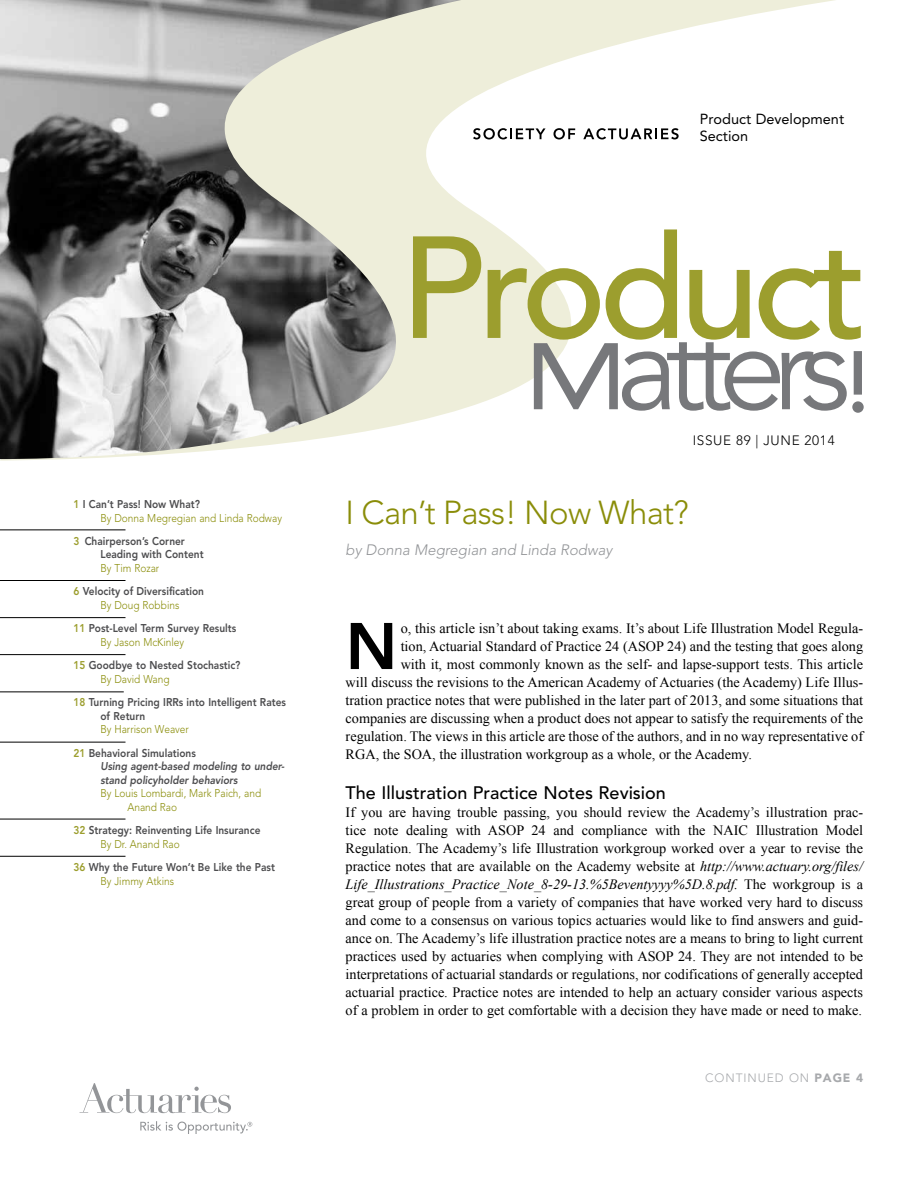
<style>
.page{position:relative;width:918px;height:1188px;background:#fff}
.page>*{position:absolute;margin:0;border:0;box-sizing:border-box;transform-origin:0 0}
.t1{font:500 143.4px "Avenir LT Std";letter-spacing:-.05em;color:#9c9e2e}
.t2{font:500 86.4px "Avenir LT Std";color:#77787b}
.t3{font:800 65.1px "Avenir LT Std";color:#000}
.t4{font:300 33px "Avenir LT Std";letter-spacing:-.02em;color:#8a8d09}
.t5{font:500 18px "Avenir LT Std";color:#000}
.t6{font:italic 300 15px "Avenir LT Std";color:#939598}
.t7{font:14.55px/16.5px "Avenir LT Std";color:#000}
.t8{font:14.25px/18px "Times New Roman";color:#000;text-align:justify}
.t9{font:300 13.5px "Avenir LT Std";letter-spacing:.05em;color:#000}
.t10{font:300 12px "Avenir LT Std";letter-spacing:.075em;color:#a7a9ac}
.t11{font:800 11.25px/23.5px "Avenir LT Std";color:#4d4d4f;scale:.9 1}
.t12{font:300 11.25px/13.5px "Avenir LT Std";color:#8a8d09;scale:.9 1}
.t13{font:italic 800 11.25px/13.5px "Avenir LT Std";color:#4d4d4f;scale:.9 1}
.s1{font-weight:800;color:#9c9e2e}
.s2{font-weight:800;color:#4d4d4f}
.s3{color:#9c9e2e}
.s4{font-weight:300;color:#8a8d09}
.s5{font-style:italic}
.s6{font-weight:900}
</style>
<div class="page">
<svg style="left:0;top:0;width:835px;height:461px"></svg>
<img style="left:0;top:0;width:535px;height:459px">
<svg style="left:80px;top:1083px;width:151px;height:30px"></svg>
<svg style="left:140px;top:1121px;width:112px;height:13px"></svg>
<svg style="left:534px;top:342px;width:313px;height:69px"></svg>
<hr style="left:0;top:530px;width:126px;height:1px;background:#000">
<hr style="left:0;top:580px;width:126px;height:1px;background:#000">
<hr style="left:0;top:617px;width:126px;height:1px;background:#000">
<hr style="left:0;top:654px;width:126px;height:1px;background:#000">
<hr style="left:0;top:742px;width:126px;height:1px;background:#000">
<hr style="left:0;top:819px;width:126px;height:1px;background:#000">
<hr style="left:0;top:856px;width:126px;height:1px;background:#000">
<hr style="left:0;top:692px;width:124px;height:1px;background:#000">
<svg style="left:473px;top:128px;width:73px;height:11px"></svg>
<svg style="left:554px;top:128px;width:21px;height:11px"></svg>
<svg style="left:583px;top:128px;width:96px;height:11px"></svg>
<p class="t12" style="left:100px;top:497px;width:203px;text-indent:-27px"><span class="s1">1</span> <span class="s2">I Can’t Pass! Now What?<br></span>By Donna Megregian and Linda Rodway</p>
<p class="t11" style="left:100px;top:534px;width:116px;line-height:13.5px;text-indent:-27px"><span class="s3">3</span> Chairperson’s Corner<br>Leading with Content</p>
<p class="t11" style="left:73px;top:556px;width:147px;text-indent:27px"><span class="s4">By Tim Rozar<br></span><span class="s3">6</span> Velocity of Diversification</p>
<p class="t11" style="left:73px;top:593px;width:182px;text-indent:27px"><span class="s4">By Doug Robbins<br></span><span class="s3">11</span> Post-Level Term Survey Results</p>
<p class="t11" style="left:73px;top:630px;width:187px;text-indent:27px"><span class="s4">By Jason McKinley<br></span><span class="s3">15</span> Goodbye to Nested Stochastic?</p>
<p class="t11" style="left:73px;top:667px;width:238px;text-indent:27px"><span class="s4">By David Wang<br></span><span class="s3">18</span> Turning Pricing IRRs into Intelligent Rates</p>
<p class="t11" style="left:100px;top:704px;width:51px">of Return</p>
<p class="t11" style="left:73px;top:718px;width:138px;text-indent:27px"><span class="s4">By Harrison Weaver<br></span><span class="s3">21</span> Behavioral Simulations</p>
<p class="t13" style="left:100px;top:760px;width:206px">Using agent-based modeling to under&shy;stand policyholder behaviors</p>
<p class="t12" style="left:127px;top:787px;width:150px;text-indent:-27px">By Louis Lombardi, Mark Paich, and<br>Anand Rao</p>
<p class="t11" style="left:100px;top:824px;width:179px;line-height:13.5px;text-indent:-27px"><span class="s3">32</span> Strategy: Reinventing Life Insurance<br><span class="s4">By Dr. Anand Rao</span></p>
<p class="t11" style="left:100px;top:861px;width:195px;line-height:13.5px;text-indent:-27px"><span class="s3">36</span> Why the Future Won’t Be Like the Past<br><span class="s4">By Jimmy Atkins</span></p>
<p class="t7" style="left:700px;top:111px;width:146px">Product Development<br>Section</p>
<h1 class="t1" style="left:400px;top:205px;width:469px">Product</h1>
<p class="t9" style="left:693px;top:432px;width:143px">ISSUE 89 | JUNE 2014</p>
<h2 class="t2" style="left:846px;top:332px;width:26px">!</h2>
<h3 class="t4" style="left:346px;top:494px;width:345px">I Can’t Pass! Now What?</h3>
<p class="t6" style="left:346px;top:541px;width:268px">by Donna Megregian and Linda Rodway</p>
<h3 class="t3" style="left:346px;top:608px;width:53px">N</h3>
<p class="t8" style="left:401px;top:619px;width:464px">o, this article isn’t about taking exams. It’s about Life Illustration Model Regula-</p>
<p class="t8" style="left:401px;top:637px;width:464px">tion, Actuarial Standard of Practice 24 (ASOP 24) and the testing that goes along</p>
<p class="t8" style="left:401px;top:655px;width:464px">with it, most commonly known as the self- and lapse-support tests. This article</p>
<p class="t8" style="left:346px;top:673px;width:519px">will discuss the revisions to the American Academy of Actuaries (the Academy) Life Illus-</p>
<p class="t8" style="left:346px;top:691px;width:519px">tration practice notes that were published in the later part of 2013, and some situations that</p>
<p class="t8" style="left:346px;top:709px;width:519px">companies are discussing when a product does not appear to satisfy the requirements of the</p>
<p class="t8" style="left:346px;top:727px;width:519px">regulation. The views in this article are those of the authors, and in no way representative of</p>
<p class="t8" style="left:346px;top:745px;width:408px">RGA, the SOA, the illustration workgroup as a whole, or the Academy.</p>
<p class="t5" style="left:346px;top:782px;width:322px">The Illustration Practice Notes Revision</p>
<p class="t8" style="left:346px;top:803px;width:519px">If you are having trouble passing, you should review the Academy’s illustration prac&shy;tice note dealing with ASOP 24 and compliance with the NAIC Illustration Model Regulation. The Academy’s life Illustration workgroup worked over a year to revise the practice notes that are available on the Academy website at <span class="s5">http://www.actuary.org/files/ Life_Illustrations_Practice_Note_8-29-13.%5Beventyyyy%5D.8.pdf.</span> The workgroup is a great group of people from a variety of companies that have worked very hard to discuss and come to a consensus on various topics actuaries would like to find answers and guid&shy;ance on. The Academy’s life illustration practice notes are a means to bring to light current practices used by actuaries when complying with ASOP 24. They are not intended to be interpretations of actuarial standards or regulations, nor codifications of generally accepted actuarial practice. Practice notes are intended to help an actuary consider various aspects of a problem in order to get comfortable with a decision they have made or need to make.</p>
<p class="t10" style="left:705px;top:1071px;width:160px">CONTINUED ON <span class="s6">PAGE 4</span></p>
</div>
